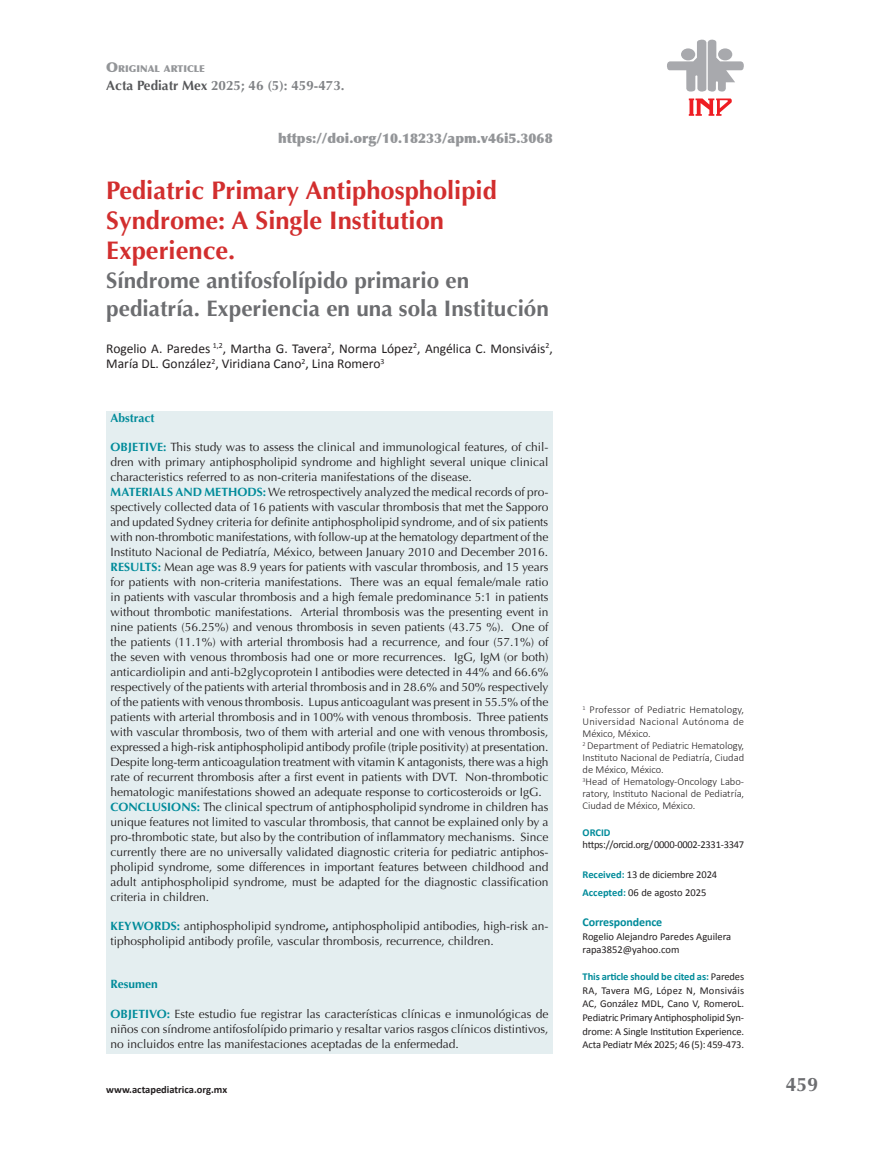
<style>
.page{position:relative;width:893px;height:1149px;background:#fff}
.page>*{position:absolute;margin:0;border:0;box-sizing:border-box;transform-origin:0 0}
.t1{font:700 25.5px/30px "Optima";color:#d22e2e}
.t2{font:700 22.5px/28.5px "Optima";color:#6c6d70}
.t3{font:700 19.5px "Optima";color:#6c6d70}
.t4{font:13.5px/15px "Calibri";color:#231f20}
.t5{font:900 13.5px "Optima";color:#939598}
.t6{font:700 13.5px "Optima";color:#808285}
.t7{font:12px/15px "Optima";color:#231f20}
.t8{font:700 12px "Optima";color:#008b9a}
.t9{font:700 12px "Calibri";letter-spacing:-.01em;color:#008b9a}
.t10{font:10.5px/13.5px "Calibri";letter-spacing:-.01em;color:#231f20}
.t11{font:300 10.5px/12px "Calibri";color:#231f20}
.t12{font:700 10.5px "Calibri";color:#231f20}
.t13{font:700 10.5px "Calibri";color:#008b9a}
.t14{font:900 9.45px "Optima";color:#939598}
.s1{font-size:13.5px}
.s2{color:#57585a}
.s3{font-weight:700;color:#008b9a}
.s4{font-weight:700}
</style>
<div class="page">
<svg style="left:689px;top:98px;width:43px;height:18px"></svg>
<svg style="left:667px;top:39px;width:77px;height:53px"></svg>
<div style="left:718px;top:48px;width:14px;height:12px;background:#a8a9ad;border-radius:50%"></div>
<div style="left:106px;top:411px;width:447px;height:642px;background:#e4eef0"></div>
<p class="t14" style="left:106px;top:62px;width:99px"><span class="s1">O</span>RIGINAL ARTICLE</p>
<p class="t6" style="left:106px;top:78px;width:240px"><span class="s2">Acta Pediatr Mex</span> 2025; 46 (5): 459-473.</p>
<p class="t5" style="left:278px;top:130px;width:276px">https://doi.org/10.18233/apm.v46i5.3068</p>
<h1 class="t1" style="left:106px;top:176px;width:392px">Pediatric Primary Antiphospholipid<br>Syndrome: A Single Institution<br>Experience.</h1>
<h2 class="t2" style="left:106px;top:266px;width:444px">Síndrome antifosfolípido primario en pediatría. Experiencia en una sola Institución</h2>
<p class="t4" style="left:106px;top:341px;width:448px">Rogelio A. Paredes <sup>1,2</sup>, Martha G. Tavera<sup>2</sup>, Norma López<sup>2</sup>, Angélica C. Monsiváis<sup>2</sup>,<br>María DL. González<sup>2</sup>, Viridiana Cano<sup>2</sup>, Lina Romero<sup>3</sup></p>
<p class="t8" style="left:111px;top:411px;width:45px">Abstract</p>
<p class="t7" style="left:111px;top:439px;width:440px"><span class="s3">OBJETIVE:</span> This study was to assess the clinical and immunological features, of chil&shy;dren with primary antiphospholipid syndrome and highlight several unique clinical characteristics referred to as non-criteria manifestations of the disease.<br><span class="s3">MATERIALS AND METHODS:</span> We retrospectively analyzed the medical records of pro&shy;spectively collected data of 16 patients with vascular thrombosis that met the Sapporo and updated Sydney criteria for definite antiphospholipid syndrome, and of six patients with non-thrombotic manifestations, with follow-up at the hematology department of the Instituto Nacional de Pediatría, México, between January 2010 and December 2016.<br><span class="s3">RESULTS:</span> Mean age was 8.9 years for patients with vascular thrombosis, and 15 years for patients with non-criteria manifestations. There was an equal female/male ratio in patients with vascular thrombosis and a high female predominance 5:1 in patients without thrombotic manifestations. Arterial thrombosis was the presenting event in nine patients (56.25%) and venous thrombosis in seven patients (43.75 %). One of the patients (11.1%) with arterial thrombosis had a recurrence, and four (57.1%) of the seven with venous thrombosis had one or more recurrences. IgG, IgM (or both) anticardiolipin and anti-b2glycoprotein I antibodies were detected in 44% and 66.6% respectively of the patients with arterial thrombosis and in 28.6% and 50% respectively of the patients with venous thrombosis. Lupus anticoagulant was present in 55.5% of the patients with arterial thrombosis and in 100% with venous thrombosis. Three patients with vascular thrombosis, two of them with arterial and one with venous thrombosis, expressed a high-risk antiphospholipid antibody profile (triple positivity) at presentation.<br>Despite long-term anticoagulation treatment with vitamin K antagonists, there was a high rate of recurrent thrombosis after a first event in patients with DVT. Non-thrombotic hematologic manifestations showed an adequate response to corticosteroids or IgG.<br><span class="s3">CONCLUSIONS:</span> The clinical spectrum of antiphospholipid syndrome in children has unique features not limited to vascular thrombosis, that cannot be explained only by a pro-thrombotic state, but also by the contribution of inflammatory mechanisms. Since currently there are no universally validated diagnostic criteria for pediatric antiphos&shy;pholipid syndrome, some differences in important features between childhood and adult antiphospholipid syndrome, must be adapted for the diagnostic classification criteria in children.</p>
<p class="t7" style="left:111px;top:918px;width:439px"><span class="s3">KEYWORDS:</span> antiphospholipid syndrome<span class="s4">,</span> antiphospholipid antibodies, high-risk an&shy;tiphospholipid antibody profile, vascular thrombosis, recurrence, children.</p>
<p class="t8" style="left:111px;top:977px;width:49px">Resumen</p>
<p class="t7" style="left:111px;top:1006px;width:439px;text-align:justify"><span class="s3">OBJETIVO:</span> Este estudio fue registrar las características clínicas e inmunológicas de niños con síndrome antifosfolípido primario y resaltar varios rasgos clínicos distintivos, no incluidos entre las manifestaciones aceptadas de la enfermedad.</p>
<p class="t11" style="left:583px;top:703px;width:163px"><sup>1</sup> Professor of Pediatric Hematology,<br>Universidad Nacional Autónoma de<br>México, México.<br><sup>2</sup> Department of Pediatric Hematology,<br>Instituto Nacional de Pediatría, Ciudad de México, México.<br><sup>3</sup>Head of Hematology-Oncology Labo&shy;ratory, Instituto Nacional de Pediatría,<br>Ciudad de México, México.</p>
<p class="t13" style="left:583px;top:825px;width:29px">ORCID</p>
<p class="t10" style="left:583px;top:837px;width:163px">https://orcid.org/ 0000-0002-2331-3347</p>
<p class="t10" style="left:583px;top:865px;width:136px;line-height:18px"><span class="s3">Received:</span> 13 de diciembre 2024<br><span class="s3">Accepted:</span> 06 de agosto 2025</p>
<p class="t9" style="left:583px;top:914px;width:81px">Correspondence</p>
<p class="t10" style="left:583px;top:929px;width:150px">Rogelio Alejandro Paredes Aguilera rapa3852@yahoo.com</p>
<p class="t10" style="left:583px;top:969px;width:163px;text-align:justify"><span class="s3">This article should be cited as:</span> Paredes RA, Tavera MG, López N, Monsiváis AC, González MDL, Cano V, RomeroL.<br>Pediatric Primary Antiphospholipid Syn&shy;drome: A Single Institution Experience.<br>Acta Pediatr Méx 2025; 46 (5): 459-473.</p>
<p class="t12" style="left:106px;top:1082px;width:122px">www.actapediatrica.org.mx</p>
<h3 class="t3" style="left:786px;top:1072px;width:34px">459</h3>
</div>
